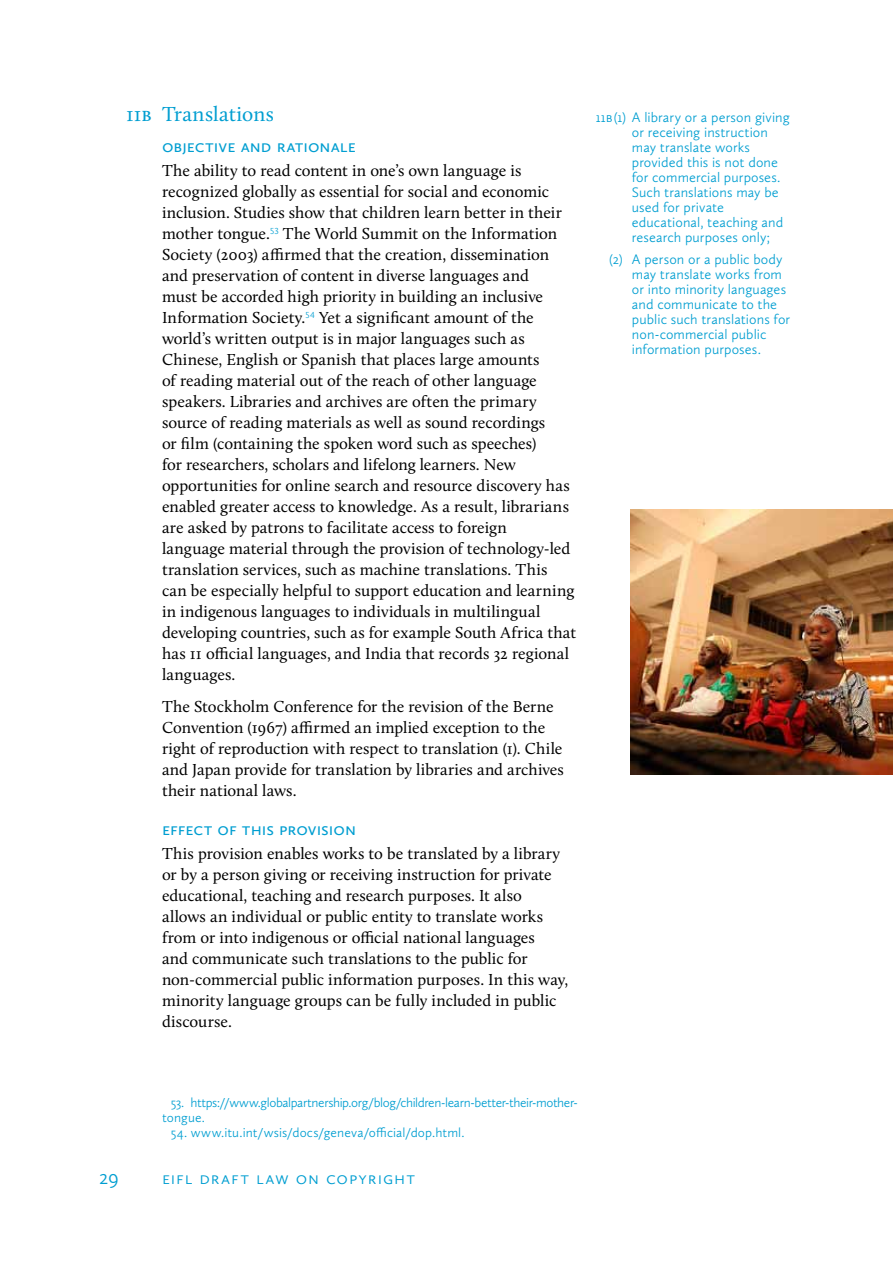
<style>
.page{position:relative;width:893px;height:1263px;background:#fff}
.page>*{position:absolute;margin:0;border:0;box-sizing:border-box;transform-origin:0 0}
.t1{font:21px "Calluna";letter-spacing:.005em;color:#009ed1}
.t2{font:300 21px "Calluna Sans";color:#009ed1}
.t3{font:18px "Calluna Sans";color:#009ed1}
.t4{font:300 18px "Calluna Sans";letter-spacing:.05em;color:#009ed1}
.t5{font:16.5px/21px "Calluna";color:#000}
.t6{font:300 14.25px/15px "Calluna Sans";letter-spacing:.005em;color:#009ed1}
.t7{font:300 13.5px/15px "Calluna Sans";letter-spacing:.01em;color:#009ed1}
</style>
<div class="page">
<img style="left:630px;top:510px;width:263px;height:264px">
<p class="t1" style="left:126px;top:101px;width:149px">11b Translations</p>
<p class="t3" style="left:162px;top:135px;width:27px">Objectivea</p>
<p class="t3" style="left:250px;top:135px;width:90px">nd rati onale</p>
<p class="t5" style="left:162px;top:160px;width:416px">The ability to read content in one’s own language is recognized globally as essential for social and economic inclusion. Studies show that children learn better in their mother tongue.<sup>53</sup> The World Summit on the Information Society (2003) affirmed that the creation, dissemination and preservation of content in diverse languages and<br>must be accorded high priority in building an inclusive Information Society.<sup>54</sup> Yet a significant amount of the world’s written output is in major languages such as Chinese, English or Spanish that places large amounts<br>of reading material out of the reach of other language speakers. Libraries and archives are often the primary source of reading materials as well as sound recordings<br>or film (containing the spoken word such as speeches)<br>for researchers, scholars and lifelong learners. New opportunities for online search and resource discovery has enabled greater access to knowledge. As a result, librarians are asked by patrons to facilitate access to foreign<br>language material through the provision of technology-led translation services, such as machine translations. This can be especially helpful to support education and learning in indigenous languages to individuals in multilingual developing countries, such as for example South Africa that has 11 official languages, and India that records 32 regional languages.</p>
<p class="t5" style="left:162px;top:696px;width:403px">The Stockholm Conference for the revision of the Berne Convention (1967) affirmed an implied exception to the right of reproduction with respect to translation (1). Chile and Japan provide for translation by libraries and archives their national laws.</p>
<p class="t3" style="left:162px;top:818px;width:13px">Effect</p>
<p class="t3" style="left:218px;top:818px;width:14px">ofthisp</p>
<p class="t3" style="left:288px;top:818px;width:24px">rovisi</p>
<p class="t3" style="left:334px;top:818px;width:24px">on</p>
<p class="t5" style="left:162px;top:843px;width:408px">This provision enables works to be translated by a library or by a person giving or receiving instruction for private educational, teaching and research purposes. It also allows an individual or public entity to translate works from or into indigenous or official national languages<br>and communicate such translations to the public for non-commercial public information purposes. In this way, minority language groups can be fully included in public discourse.</p>
<p class="t6" style="left:632px;top:109px;width:159px;text-indent:-36px">11b(1) A library or a person giving or receiving instruction may translate works provided this is not done for commercial purposes.<br>Such translations may be used for private educational, teaching and research purposes only;</p>
<p class="t6" style="left:632px;top:252px;width:160px;text-indent:-23px">(2) A person or a public body may translate works from or into minority languages and communicate to the public such translations for non-commercial public information purposes.</p>
<p class="t7" style="left:162px;top:1095px;width:417px;text-indent:9px">53. https://www.globalpartnership.org/blog/children-learn-better-their-mother&shy;tongue.</p>
<p class="t7" style="left:171px;top:1125px;width:295px">54. www.itu.int/wsis/docs/geneva/official/dop.html.</p>
<p class="t2" style="left:99px;top:1164px;width:21px">29</p>
<p class="t4" style="left:162px;top:1167px;width:254px">eifl draft law on copyright</p>
</div>
